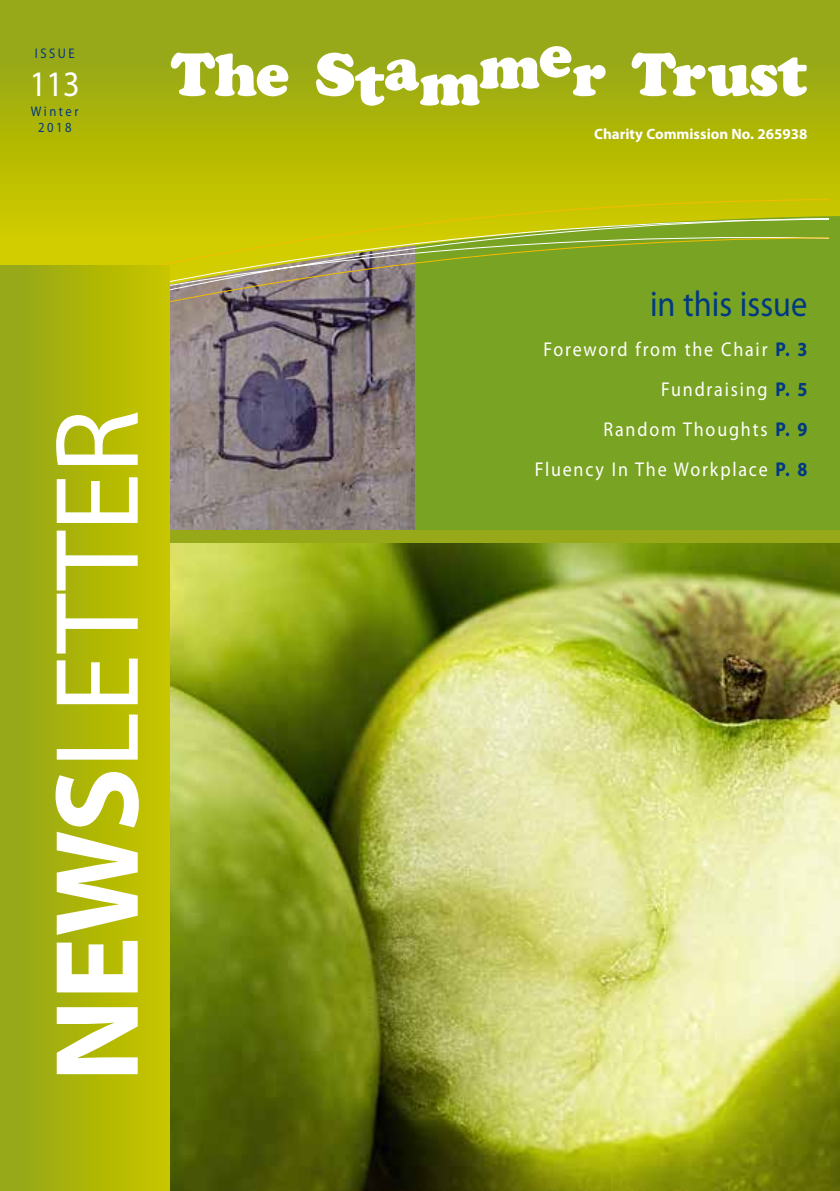
<style>
.page{position:relative;width:840px;height:1191px;background:#fff}
.page>*{position:absolute;margin:0;border:0;box-sizing:border-box;transform-origin:0 0}
.t1{font:120px "Myriad Pro";letter-spacing:-.01em;color:#fff}
.t2{font:60px "Cooper Black Std";letter-spacing:-.01em;color:#fff}
.t3{font:36px "Myriad Pro";color:#003883;scale:.9 1}
.t4{font:36px "Myriad Pro";color:#fff;scale:.9 1}
.t5{font:20px/40px "Myriad Pro";letter-spacing:.1em;color:#fff;text-align:right;scale:.9 1}
.t6{font:700 15px "Myriad Pro";color:#fff}
.t7{font:14px/16px "Myriad Pro";letter-spacing:.2em;color:#003883;text-align:center;scale:.9 1}
.s1{font-weight:700}
.s2{font-weight:700;color:#003883}
</style>
<div class="page">
<svg style="left:170px;top:529px;width:669px;height:14px;background:#95a71b"></svg>
<div style="left:414px;top:152px;width:425px;height:377px;background:#79a322"></div>
<img style="left:170px;top:364px;width:244px;height:165px">
<svg style="left:0;top:0;width:839px;height:239px;background:#a1ae0f"></svg>
<img style="left:170px;top:543px;width:669px;height:648px">
<svg style="left:0;top:158px;width:828px;height:206px"></svg>
<div style="left:0;top:266px;width:170px;height:925px;background:linear-gradient(to right,#92a619,#c7c500)"></div>
<p class="t7" style="left:35px;top:45px;width:46px">ISSUE</p>
<h3 class="t4" style="left:30px;top:64px;width:57px">113</h3>
<p class="t7" style="left:31px;top:103px;width:54px">Winter<br>2018</p>
<h2 class="t2" style="left:171px;top:38px;width:637px">The Stammer Trust</h2>
<p class="t6" style="left:593px;top:125px;width:214px">Charity Commission No. 265938</p>
<h1 class="t1" style="left:32px;top:1082px;width:674px;rotate:-90deg"><span class="s1">NEWS</span>LETTER</h1>
<h3 class="t3" style="left:649px;top:284px;width:176px">in this issue</h3>
<p class="t5" style="left:534px;top:329px;width:304px">Foreword from the Chair <span class="s2">P. 3<br></span>Fundraising <span class="s2">P. 5<br></span>Random Thoughts <span class="s2">P. 9<br></span>Fluency In The Workplace <span class="s2">P. 8</span></p>
</div>
